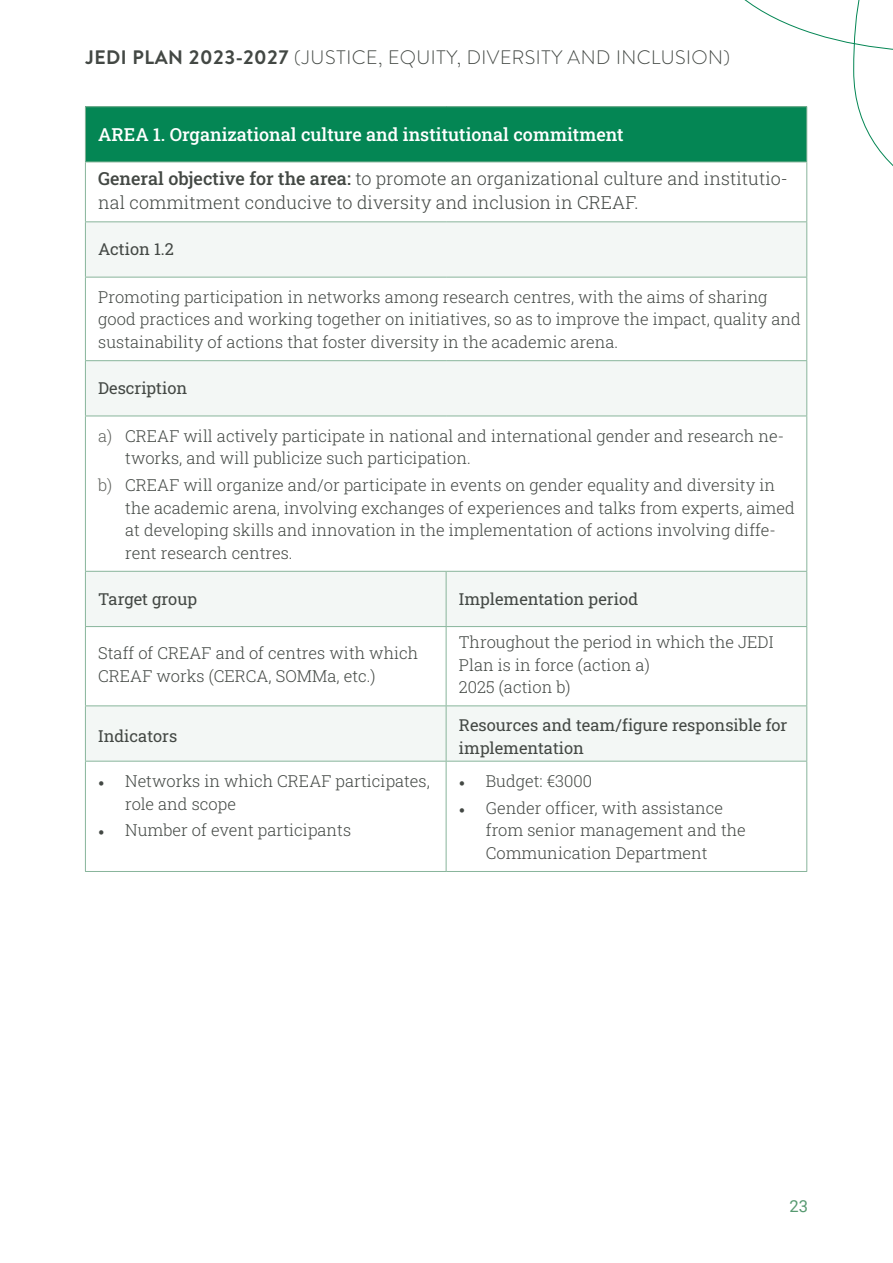
<style>
.page{position:relative;width:893px;height:1263px;background:#fff}
.page>*{position:absolute;margin:0;border:0;box-sizing:border-box;transform-origin:0 0}
.t1{font:300 19.5px "Brandon Text";letter-spacing:.025em;color:#434844}
.t2{font:300 18px/24px "Roboto Slab";color:#434844}
.t3{font:500 18px "Roboto Slab";color:#fff}
.t4{font:300 16.5px/22.5px "Roboto Slab";color:#434844}
.t5{font:16.5px/22.5px "Roboto Slab";color:#434844}
.t6{font:16.5px "Roboto";color:#579a71}
.s1{font-weight:700}
.s2{font-weight:500}
.s3{color:#61635f}
.s4{font-family:"Minion Pro";font-weight:400}
</style>
<div class="page">
<svg style="left:744px;top:0;width:149px;height:232px"></svg>
<div style="left:85px;top:107px;width:722px;height:55px;background:#048654"></div>
<svg style="left:86px;top:222px;width:720px;height:539px"></svg>
<hr style="left:85px;top:106px;width:361px;height:1px;background:#88b59b">
<hr style="left:85px;top:107px;width:1px;height:55px;background:#88b59b">
<hr style="left:446px;top:106px;width:361px;height:1px;background:#88b59b">
<hr style="left:806px;top:107px;width:1px;height:55px;background:#88b59b">
<hr style="left:85px;top:162px;width:361px;height:1px;background:#88b59b">
<hr style="left:85px;top:162px;width:1px;height:59px;background:#88b59b">
<hr style="left:446px;top:162px;width:361px;height:1px;background:#88b59b">
<hr style="left:806px;top:162px;width:1px;height:59px;background:#88b59b">
<hr style="left:85px;top:221px;width:361px;height:1px;background:#88b59b">
<hr style="left:85px;top:222px;width:1px;height:55px;background:#88b59b">
<hr style="left:446px;top:221px;width:361px;height:1px;background:#88b59b">
<hr style="left:806px;top:222px;width:1px;height:55px;background:#88b59b">
<hr style="left:85px;top:277px;width:361px;height:1px;background:#88b59b">
<hr style="left:85px;top:277px;width:1px;height:83px;background:#88b59b">
<hr style="left:446px;top:277px;width:361px;height:1px;background:#88b59b">
<hr style="left:806px;top:277px;width:1px;height:83px;background:#88b59b">
<hr style="left:85px;top:360px;width:361px;height:1px;background:#88b59b">
<hr style="left:85px;top:361px;width:1px;height:55px;background:#88b59b">
<hr style="left:446px;top:360px;width:361px;height:1px;background:#88b59b">
<hr style="left:806px;top:361px;width:1px;height:55px;background:#88b59b">
<hr style="left:85px;top:416px;width:361px;height:1px;background:#88b59b">
<hr style="left:85px;top:416px;width:1px;height:155px;background:#88b59b">
<hr style="left:446px;top:416px;width:361px;height:1px;background:#88b59b">
<hr style="left:806px;top:416px;width:1px;height:155px;background:#88b59b">
<hr style="left:85px;top:571px;width:361px;height:1px;background:#88b59b">
<hr style="left:85px;top:572px;width:1px;height:54px;background:#88b59b">
<hr style="left:446px;top:571px;width:361px;height:1px;background:#88b59b">
<hr style="left:446px;top:572px;width:1px;height:54px;background:#88b59b">
<hr style="left:806px;top:572px;width:1px;height:54px;background:#88b59b">
<hr style="left:85px;top:626px;width:361px;height:1px;background:#88b59b">
<hr style="left:85px;top:627px;width:1px;height:78px;background:#88b59b">
<hr style="left:446px;top:626px;width:361px;height:1px;background:#88b59b">
<hr style="left:446px;top:627px;width:1px;height:78px;background:#88b59b">
<hr style="left:806px;top:627px;width:1px;height:78px;background:#88b59b">
<hr style="left:85px;top:705px;width:361px;height:1px;background:#88b59b">
<hr style="left:85px;top:706px;width:1px;height:55px;background:#88b59b">
<hr style="left:446px;top:705px;width:361px;height:1px;background:#88b59b">
<hr style="left:446px;top:706px;width:1px;height:55px;background:#88b59b">
<hr style="left:806px;top:706px;width:1px;height:55px;background:#88b59b">
<hr style="left:85px;top:761px;width:361px;height:1px;background:#88b59b">
<hr style="left:85px;top:761px;width:1px;height:110px;background:#88b59b">
<hr style="left:446px;top:761px;width:361px;height:1px;background:#88b59b">
<hr style="left:446px;top:761px;width:1px;height:110px;background:#88b59b">
<hr style="left:806px;top:761px;width:1px;height:110px;background:#88b59b">
<hr style="left:85px;top:871px;width:361px;height:1px;background:#88b59b">
<hr style="left:446px;top:871px;width:361px;height:1px;background:#88b59b">
<p class="t1" style="left:85px;top:44px;width:647px"><span class="s1">JEDI PLAN 2023-2027</span> (JUSTICE, EQUITY, DIVERSITY AND INCLUSION)</p>
<p class="t3" style="left:98px;top:122px;width:527px">AREA 1. Organizational culture and institutional commitment</p>
<p class="t2" style="left:98px;top:166px;width:691px"><span class="s2">General objective for the area:</span> to promote an organizational culture and institutio&shy;nal commitment conducive to diversity and inclusion in CREAF.</p>
<p class="t5" style="left:98px;top:238px;width:77px">Action 1.2</p>
<p class="t4" style="left:98px;top:285px;width:704px">Promoting participation in networks among research centres, with the aims of sharing good practices and working together on initiatives, so as to improve the impact, quality and sustainability of actions that foster diversity in the academic arena.</p>
<p class="t5" style="left:98px;top:376px;width:91px">Description</p>
<p class="t4" style="left:125px;top:424px;width:660px;text-indent:-27px"><span class="s3">a)</span> CREAF will actively participate in national and international gender and research ne&shy;tworks, and will publicize such participation.</p>
<p class="t4" style="left:125px;top:473px;width:671px;text-indent:-27px"><span class="s3">b)</span> CREAF will organize and/or participate in events on gender equality and diversity in the academic arena, involving exchanges of experiences and talks from experts, aimed at developing skills and innovation in the implementation of actions involving diffe&shy;rent research centres.</p>
<p class="t5" style="left:98px;top:587px;width:100px">Target group</p>
<p class="t5" style="left:459px;top:587px;width:181px">Implementation period</p>
<p class="t4" style="left:98px;top:642px;width:322px">Staff of CREAF and of centres with which<br>CREAF works (CERCA, SOMMa, etc.)</p>
<p class="t4" style="left:459px;top:630px;width:316px">Throughout the period in which the JEDI<br>Plan is in force (action a)<br>2025 (action b)</p>
<p class="t5" style="left:98px;top:724px;width:81px">Indicators</p>
<p class="t5" style="left:459px;top:713px;width:330px">Resources and team/figure responsible for implementation</p>
<p class="t4" style="left:125px;top:769px;width:306px;text-indent:-27px"><span class="s4">•</span> Networks in which CREAF participates, role and scope</p>
<p class="t4" style="left:98px;top:819px;width:254px"><span class="s4">•</span> Number of event participants</p>
<p class="t4" style="left:459px;top:769px;width:135px"><span class="s4">•</span> Budget: €3000</p>
<p class="t4" style="left:486px;top:796px;width:262px;text-indent:-27px"><span class="s4">•</span> Gender officer, with assistance from senior management and the<br>Communication Department</p>
<p class="t6" style="left:789px;top:1194px;width:20px">23</p>
</div>
